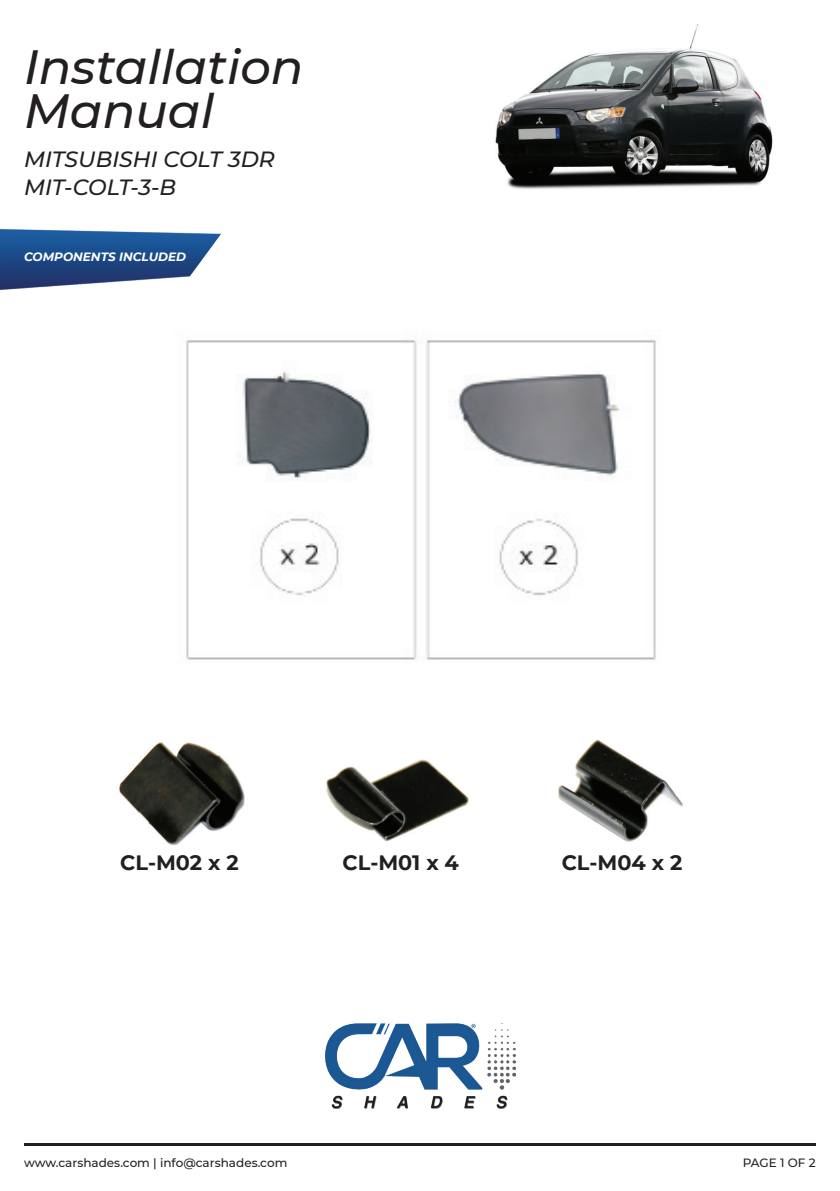
<style>
.page{position:relative;width:840px;height:1191px;background:#fff}
.page>*{position:absolute;margin:0;border:0;box-sizing:border-box;transform-origin:0 0}
.t1{font:italic 500 48px/44px "Montserrat";color:#231f20}
.t2{font:italic 500 22px/28px "Montserrat";color:#231f20}
.t3{font:700 20.8px "Montserrat";color:#231f20}
.t4{font:500 12px "Montserrat";color:#231f20}
.t5{font:italic 700 12px "Montserrat";color:#fff}
</style>
<div class="page">
<img style="left:495px;top:24px;width:278px;height:165px">
<img style="left:0;top:228px;width:221px;height:63px">
<img style="left:186px;top:340px;width:471px;height:321px">
<img style="left:325px;top:1023px;width:189px;height:85px">
<hr style="left:24px;top:1143px;width:791px;height:2px;background:#231f20">
<img style="left:119px;top:742px;width:126px;height:104px">
<img style="left:326px;top:759px;width:143px;height:83px">
<img style="left:558px;top:739px;width:125px;height:103px">
<h1 class="t1" style="left:24px;top:43px;width:281px">Installation<br>Manual</h1>
<h2 class="t2" style="left:24px;top:145px;width:252px">MITSUBISHI COLT 3DR<br>MIT-COLT-3-B</h2>
<p class="t5" style="left:24px;top:248px;width:163px">COMPONENTS INCLUDED</p>
<h3 class="t3" style="left:120px;top:847px;width:120px">CL-M02 x 2</h3>
<h3 class="t3" style="left:342px;top:847px;width:118px">CL-M01 x 4</h3>
<h3 class="t3" style="left:561px;top:847px;width:122px">CL-M04 x 2</h3>
<p class="t4" style="left:24px;top:1153px;width:265px">www.carshades.com | info@carshades.com</p>
<p class="t4" style="left:742px;top:1153px;width:74px">PAGE 1 OF 2</p>
</div>
